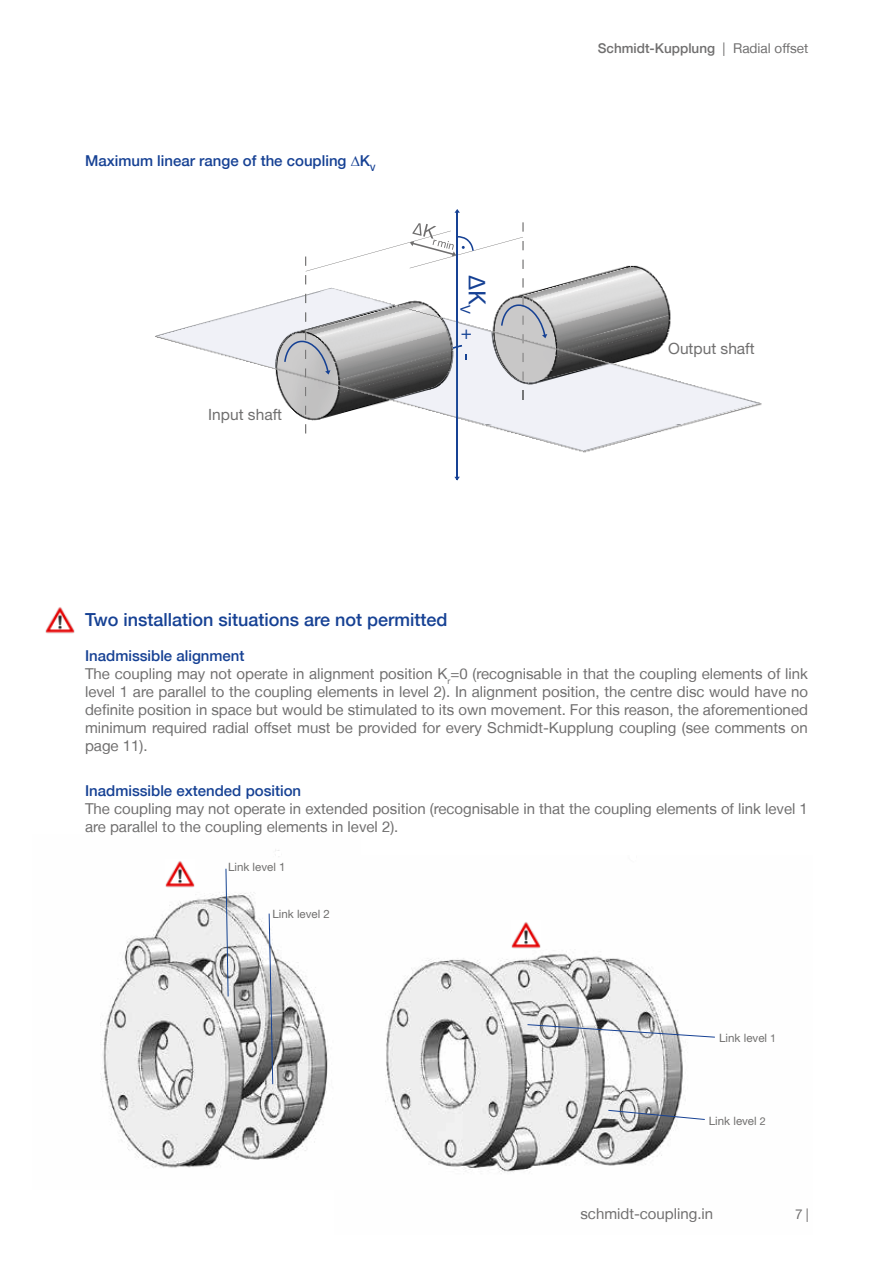
<style>
.page{position:relative;width:893px;height:1263px;background:#fff}
.page>*{position:absolute;margin:0;border:0;box-sizing:border-box;transform-origin:0 0}
.t1{font:25.05px "Myriad Pro";color:#164194;scale:1.07 1}
.t2{font:18.6px "Helvetica Neue LT";color:#164194}
.t3{font:500 18px "Helvetica Neue LT";color:#164194}
.t4{font:15.6px "Helvetica Neue LT";color:#706f6f}
.t5{font:15px/18px "Helvetica Neue LT";color:#706f6f}
.t6{font:500 15px "Helvetica Neue LT";color:#164194}
.t7{font:500 13.5px "Helvetica Neue LT";color:#706f6f}
.t8{font:13.5px "Helvetica Neue LT";color:#706f6f}
.t9{font:11.55px "Helvetica Neue LT";color:#706f6e}
.s1{font-weight:400}
.s2{font-weight:500;color:#164194}
.s3{font-size:10.8px}
</style>
<div class="page">
<img style="left:385px;top:945px;width:293px;height:227px">
<svg style="left:527px;top:1024px;width:188px;height:96px"></svg>
<img style="left:100px;top:849px;width:228px;height:319px">
<svg style="left:225px;top:868px;width:4px;height:129px"></svg>
<svg style="left:268px;top:913px;width:5px;height:172px"></svg>
<svg style="left:276px;top:851px;width:5px;height:5px"></svg>
<img style="left:155px;top:265px;width:607px;height:212px">
<svg style="left:454px;top:209px;width:6px;height:4px"></svg>
<hr style="left:456px;top:211px;width:2px;height:268px;background:#164194">
<svg style="left:305px;top:222px;width:219px;height:66px"></svg>
<img style="left:156px;top:288px;width:240px;height:80px">
<img style="left:458px;top:322px;width:302px;height:129px">
<svg style="left:522px;top:390px;width:2px;height:9px"></svg>
<img style="left:390px;top:317px;width:80px;height:100px">
<svg style="left:453px;top:322px;width:18px;height:95px"></svg>
<svg style="left:284px;top:331px;width:46px;height:47px;background:#b7b9be"></svg>
<svg style="left:501px;top:297px;width:46px;height:46px;background:#babcc1"></svg>
<img style="left:46px;top:607px;width:29px;height:27px">
<img style="left:511px;top:922px;width:29px;height:28px">
<img style="left:166px;top:860px;width:29px;height:29px">
<p class="t6" style="left:85px;top:152px;width:292px">Maximum linear range of the coupling ∆K<sub>V</sub></p>
<p class="t4" style="left:208px;top:405px;width:75px">Input shaft</p>
<h1 class="t1" style="left:493px;top:275px;width:37px;rotate:90deg">∆K<sub>V</sub></h1>
<p class="t2" style="left:461px;top:321px;width:13px">+</p>
<p class="t3" style="left:85px;top:609px;width:364px">Two installation situations are not permitted</p>
<p class="t7" style="left:598px;top:40px;width:212px">Schmidt-Kupplung <span class="s1">| Radial offset</span></p>
<p class="t4" style="left:668px;top:339px;width:88px">Output shaft</p>
<p class="t5" style="left:85px;top:647px;width:724px"><span class="s2">Inadmissible alignment<br></span>The coupling may not operate in alignment position K<sub>r</sub>=0 (recognisable in that the coupling elements of link level 1 are parallel to the coupling elements in level 2). In alignment position, the centre disc would have no definite position in space but would be stimulated to its own movement. For this reason, the aforementioned minimum required radial offset must be provided for every Schmidt-Kupplung coupling (see comments on page 11).</p>
<p class="t6" style="left:85px;top:782px;width:218px">Inadmissible extended position</p>
<p class="t5" style="left:85px;top:800px;width:724px">The coupling may not operate in extended position (recognisable in that the coupling elements of link level 1 are parallel to the coupling elements in level 2).</p>
<p class="t9" style="left:228px;top:860px;width:59px">Link level 1</p>
<p class="t9" style="left:272px;top:907px;width:59px">Link level 2</p>
<p class="t9" style="left:719px;top:1031px;width:58px">Link level <span class="s3">1</span></p>
<p class="t9" style="left:709px;top:1114px;width:58px">Link level <span class="s3">2</span></p>
<p class="t5" style="left:580px;top:1205px;width:134px">schmidt-coupling.in</p>
<p class="t8" style="left:795px;top:1206px;width:15px">7 |</p>
</div>
